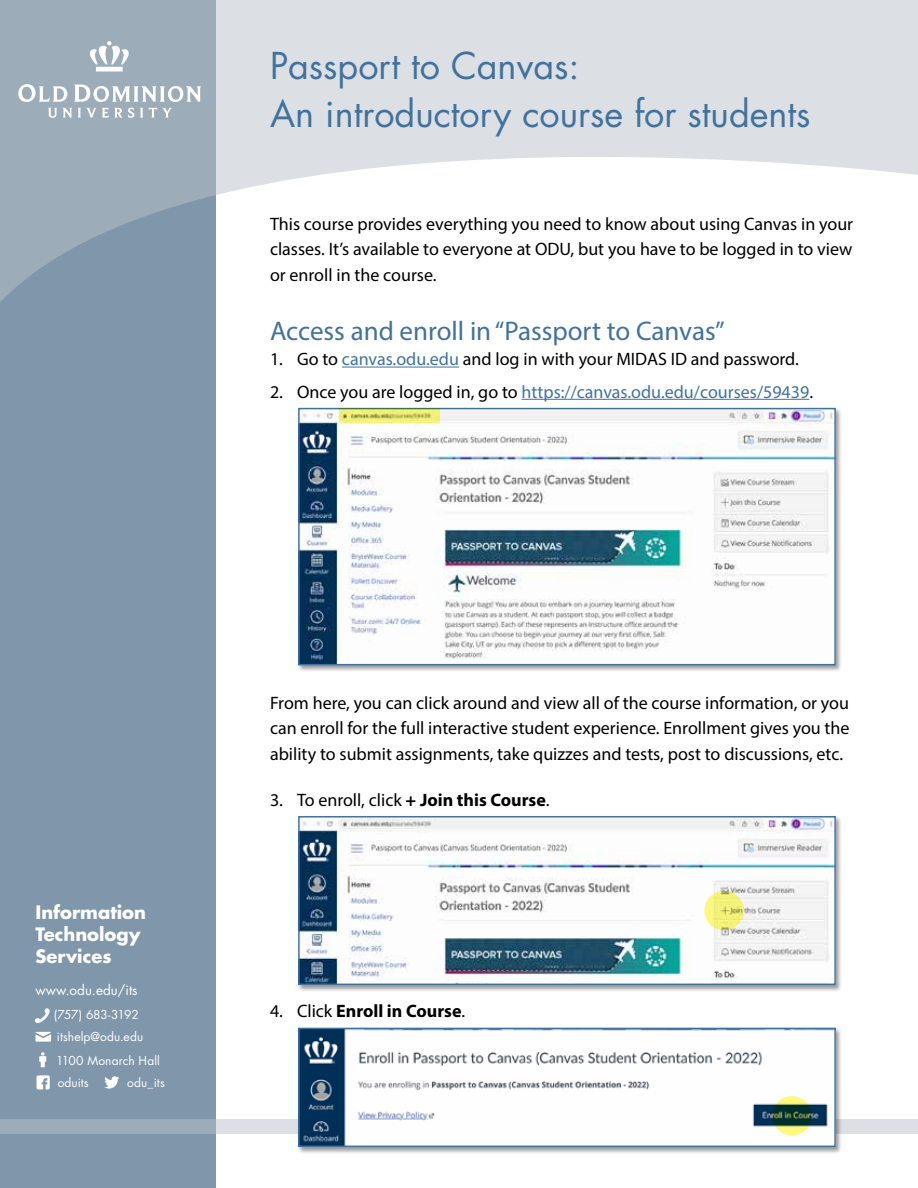
<style>
.page{position:relative;width:918px;height:1188px;background:#fff}
.page>*{position:absolute;margin:0;border:0;box-sizing:border-box;transform-origin:0 0}
.t1{font:36px/47.7px "Futura Std";color:#41729e}
.t2{font:27px "Myriad Pro";color:#41729e}
.t3{font:18px/25.5px "Myriad Pro";color:#000;text-align:justify}
.t4{font:18px "Myriad Pro";color:#41729e}
.t5{font:700 18px/21.6px "Futura Std";color:#fff}
.t6{font:700 18px "Myriad Pro";color:#000}
.t7{font:13.5px "Futura Std";color:#fff}
.t8{font:12px/21.1px "Futura Std";letter-spacing:.005em;color:#fff}
.t9{font:12px "Futura Std";letter-spacing:-.015em;color:#fff}
.s1{color:#41729e}
.s2{color:#000}
.s3{font-weight:700}
.s4{font-weight:400}
</style>
<div class="page">
<div style="left:0;top:0;width:216px;height:1188px;background:#8097ab"></div>
<svg style="left:0;top:0;width:918px;height:302px"></svg>
<svg style="left:0;top:1120px;width:918px;height:14px;background:#b6c1cb"></svg>
<svg style="left:34px;top:1008px;width:16px;height:15px"></svg>
<svg style="left:39px;top:1052px;width:7px;height:15px"></svg>
<svg style="left:104px;top:1076px;width:15px;height:13px"></svg>
<svg style="left:37px;top:1075px;width:13px;height:14px"></svg>
<svg style="left:35px;top:1032px;width:16px;height:10px"></svg>
<hr style="left:342px;top:367px;width:117px;height:1px;background:#41729e">
<hr style="left:522px;top:399px;width:287px;height:1px;background:#41729e">
<div style="left:297px;top:407px;width:545px;height:265px;background:#000;opacity:.4"></div>
<img style="left:301px;top:411px;width:532px;height:251px">
<div style="left:298px;top:408px;width:538px;height:257px;border:2px solid #41729e"></div>
<div style="left:297px;top:815px;width:545px;height:177px;background:#000;opacity:.4"></div>
<img style="left:301px;top:819px;width:532px;height:163px">
<div style="left:298px;top:816px;width:538px;height:169px;border:2px solid #41729e"></div>
<div style="left:297px;top:1027px;width:545px;height:127px;background:#000;opacity:.4"></div>
<img style="left:301px;top:1031px;width:532px;height:113px">
<div style="left:298px;top:1028px;width:538px;height:119px;border:2px solid #41729e"></div>
<svg style="left:339px;top:408px;width:100px;height:14px"></svg>
<svg style="left:88px;top:41px;width:42px;height:31px"></svg>
<svg style="left:18px;top:84px;width:49px;height:18px"></svg>
<svg style="left:73px;top:85px;width:128px;height:17px;background:#c4cdd5"></svg>
<svg style="left:48px;top:108px;width:24px;height:10px"></svg>
<svg style="left:78px;top:108px;width:56px;height:10px"></svg>
<svg style="left:140px;top:108px;width:3px;height:10px"></svg>
<svg style="left:149px;top:108px;width:23px;height:10px"></svg>
<svg style="left:704px;top:891px;width:40px;height:39px"></svg>
<svg style="left:772px;top:1096px;width:40px;height:40px"></svg>
<h1 class="t1" style="left:270px;top:42px;width:542px">Passport to Canvas:<br>An introductory course for students</h1>
<p class="t3" style="left:270px;top:210px;width:585px">This course provides everything you need to know about using Canvas in your classes. It’s available to everyone at ODU, but you have to be logged in to view or enroll in the course.</p>
<h2 class="t2" style="left:270px;top:314px;width:456px">Access and enroll in “Passport to Canvas”</h2>
<p class="t3" style="left:270px;top:346px;width:530px">1. Go to <span class="s1">canvas.odu.edu</span> and log in with your MIDAS ID and password.</p>
<p class="t4" style="left:270px;top:380px;width:545px"><span class="s2">2. Once you are logged in, go to</span> https://canvas.odu.edu/courses/59439<span class="s2">.</span></p>
<p class="t5" style="left:36px;top:902px;width:112px">Information<br>Technology<br>Services</p>
<p class="t7" style="left:36px;top:981px;width:104px">www.odu.edu/its</p>
<p class="t8" style="left:57px;top:1026px;width:88px">itshelp@odu.edu</p>
<p class="t9" style="left:54px;top:1007px;width:86px">(757) 683-3192</p>
<p class="t8" style="left:56px;top:1051px;width:105px">1100 Monarch Hall oduits</p>
<p class="t8" style="left:127px;top:1072px;width:39px">odu_its</p>
<p class="t3" style="left:270px;top:690px;width:581px">From here, you can click around and view all of the course information, or you can enroll for the full interactive student experience. Enrollment gives you the ability to submit assignments, take quizzes and tests, post to discussions, etc.</p>
<p class="t3" style="left:270px;top:787px;width:281px">3. To enroll, click <span class="s3">+ Join this Course</span>.</p>
<p class="t6" style="left:270px;top:1000px;width:197px"><span class="s4">4. Click</span> Enroll in Course<span class="s4">.</span></p>
</div>
